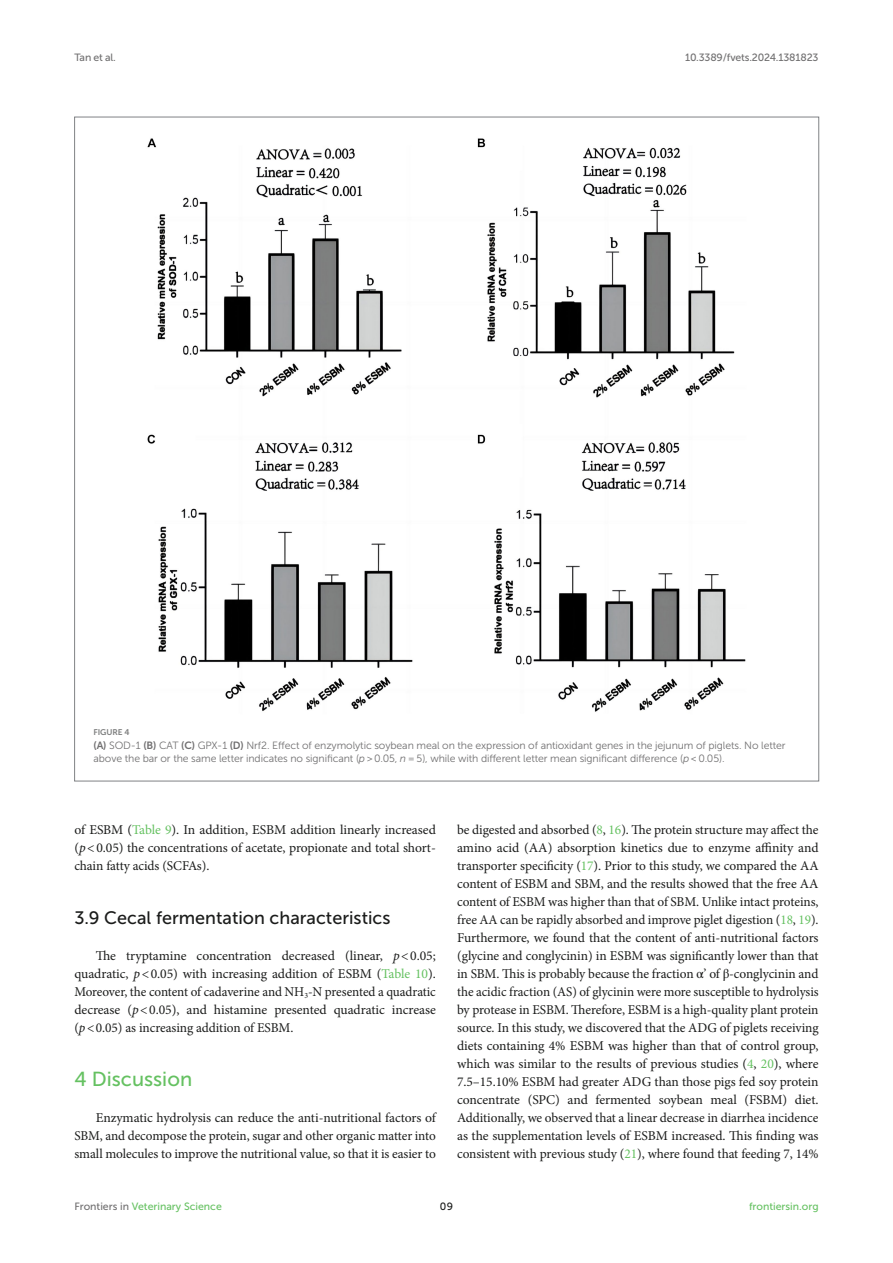
<style>
.page{position:relative;width:893px;height:1263px;background:#fff}
.page>*{position:absolute;margin:0;border:0;box-sizing:border-box;transform-origin:0 0}
.HEAD_1{font:20.25px "Museo Sans 500";color:#65c161}
.HEAD_2{font:18px "Museo Sans 500";color:#1b1c1b}
.TEXT_FLUSH{font:13.5px/18px "Minion Pro";letter-spacing:-.01em;color:#1b1c1b;text-align:justify}
.FIG_LEG{font:10.5px/13.5px "Museo Sans 300";letter-spacing:-.01em;color:#706f70}
.t1{font:10.5px "Museo Sans 500";color:#65c161}
.t2{font:10.5px "Museo Sans 500";letter-spacing:-.015em;color:#706f70}
.t3{font:10.5px "Museo Sans 500";color:#1b1c1b}
.FIG_HD{font:8.25px "Museo Sans 700";letter-spacing:-.01em;color:#7e7f7f}
.s1{font-family:"Museo Sans 700"}
.s2{font-style:italic}
.s3{color:#65c161}
.s4{font-family:"STIX General"}
.s5{color:#706f70}
</style>
<div class="page">
<img style="left:147px;top:138px;width:599px;height:574px">
<p class="t2" style="left:74px;top:51px;width:43px">Tan et al.</p>
<p class="t2" style="left:685px;top:51px;width:135px">10.3389/fvets.2024.1381823</p>
<p class="FIG_HD" style="left:94px;top:728px;width:37px">FIGURE 4</p>
<p class="FIG_LEG" style="left:94px;top:738px;width:694px"><span class="s1">(A)</span> SOD-1 <span class="s1">(B)</span> CAT <span class="s1">(C)</span> GPX-1 <span class="s1">(D)</span> Nrf2. Effect of enzymolytic soybean meal on the expression of antioxidant genes in the jejunum of piglets. No letter above the bar or the same letter indicates no significant (<span class="s2">p</span> &gt; 0.05, <span class="s2">n</span> = 5), while with different letter mean significant difference (<span class="s2">p</span> &lt; 0.05).</p>
<p class="TEXT_FLUSH" style="left:74px;top:821px;width:363px">of ESBM (<span class="s3">Table 9</span>). In addition, ESBM addition linearly increased (<span class="s2">p</span>&lt;0.05) the concentrations of acetate, propionate and total short&shy;chain fatty acids (SCFAs).</p>
<p class="HEAD_2" style="left:74px;top:908px;width:318px">3.9 Cecal fermentation characteristics</p>
<p class="TEXT_FLUSH" style="left:74px;top:947px;width:363px;text-indent:21px">The tryptamine concentration decreased (linear, <span class="s2">p</span>&lt;0.05; quadratic, <span class="s2">p</span>&lt;0.05) with increasing addition of ESBM (<span class="s3">Table 10</span>).<br>Moreover, the content of cadaverine and NH<sub>3</sub>-N presented a quadratic decrease (<span class="s2">p</span>&lt;0.05), and histamine presented quadratic increase (<span class="s2">p</span>&lt;0.05) as increasing addition of ESBM.</p>
<p class="HEAD_1" style="left:74px;top:1068px;width:119px">4 Discussion</p>
<p class="TEXT_FLUSH" style="left:74px;top:1109px;width:363px;text-indent:21px">Enzymatic hydrolysis can reduce the anti-nutritional factors of SBM, and decompose the protein, sugar and other organic matter into small molecules to improve the nutritional value, so that it is easier to</p>
<p class="TEXT_FLUSH" style="left:457px;top:821px;width:363px">be digested and absorbed (<span class="s3">8</span>, <span class="s3">16</span>). The protein structure may affect the amino acid (AA) absorption kinetics due to enzyme affinity and transporter specificity (<span class="s3">17</span>). Prior to this study, we compared the AA content of ESBM and SBM, and the results showed that the free AA content of ESBM was higher than that of SBM. Unlike intact proteins, free AA can be rapidly absorbed and improve piglet digestion (<span class="s3">18</span>, <span class="s3">19</span>).<br>Furthermore, we found that the content of anti-nutritional factors (glycine and conglycinin) in ESBM was significantly lower than that in SBM. This is probably because the fraction <span class="s4">α</span>’ of <span class="s4">β</span>-conglycinin and the acidic fraction (AS) of glycinin were more susceptible to hydrolysis by protease in ESBM. Therefore, ESBM is a high-quality plant protein source. In this study, we discovered that the ADG of piglets receiving diets containing 4% ESBM was higher than that of control group, which was similar to the results of previous studies (<span class="s3">4</span>, <span class="s3">20</span>), where 7.5–15.10% ESBM had greater ADG than those pigs fed soy protein concentrate (SPC) and fermented soybean meal (FSBM) diet.<br>Additionally, we observed that a linear decrease in diarrhea incidence as the supplementation levels of ESBM increased. This finding was consistent with previous study (<span class="s3">21</span>), where found that feeding 7, 14%</p>
<p class="t1" style="left:74px;top:1200px;width:149px"><span class="s5">Frontiers in</span> Veterinary Science</p>
<p class="t3" style="left:440px;top:1200px;width:15px">09</p>
<p class="t1" style="left:749px;top:1200px;width:71px">frontiersin.org</p>
</div>
